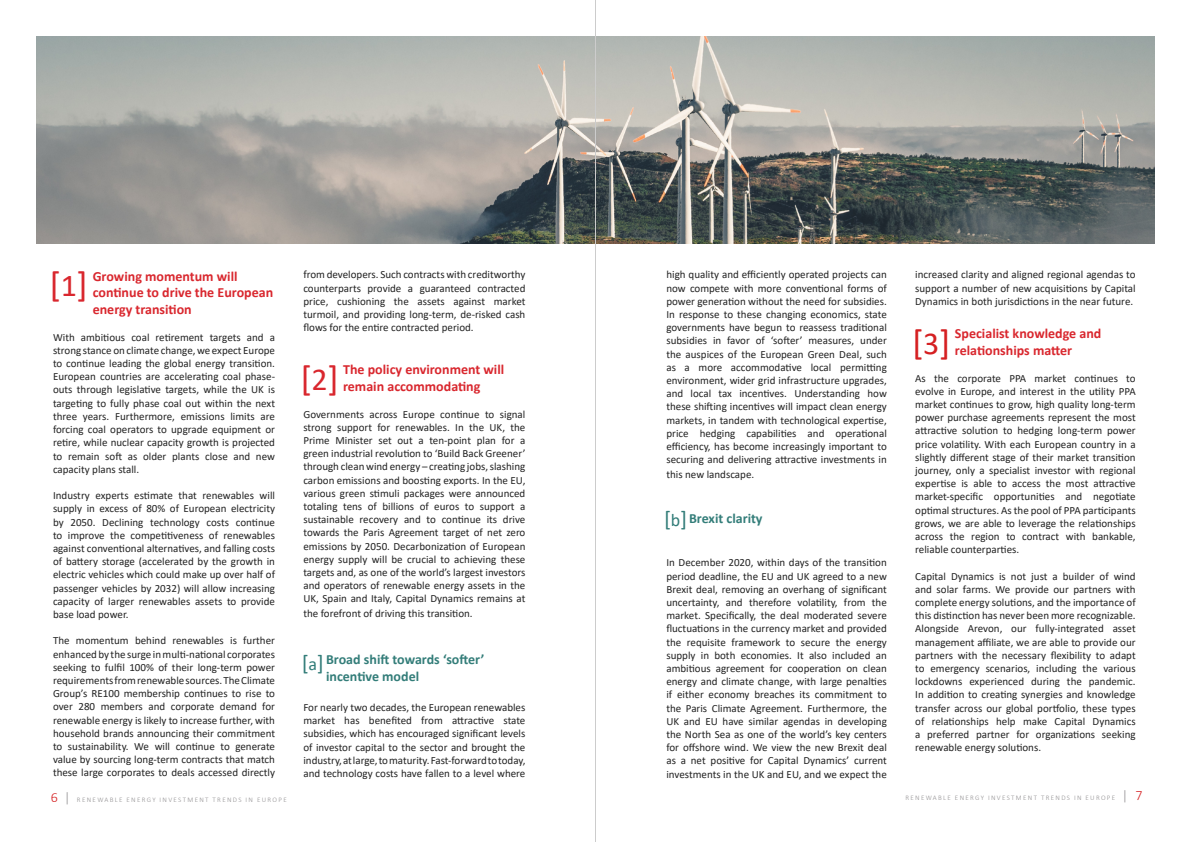
<style>
.page{position:relative;width:1191px;height:842px;background:#fff}
.page>*{position:absolute;margin:0;border:0;box-sizing:border-box;transform-origin:0 0}
.t1{font:36px "Calibri";color:#d9272e}
.t2{font:36px "Calibri";color:#d52022}
.t3{font:22px "Calibri";color:#337d79}
.t4{font:700 14px/16.8px "Calibri";color:#d9272e}
.t5{font:700 14px/16.8px "Calibri";color:#337d79}
.t6{font:11px/13.2px "Calibri";color:#222;text-align:justify}
.t7{font:300 7px "Calibri";letter-spacing:.19em;color:#929092}
.s1{font-size:32px}
.s2{font-size:18px}
.s3{font-size:14px;color:#d52022}
.s4{font-size:14px}
</style>
<div class="page">
<img style="left:36px;top:36px;width:1118px;height:207px">
<hr style="left:595px;top:0;width:1px;height:842px;background:#ccc">
<p class="t4" style="left:93px;top:267px;width:182px">Growing momentum will continue to drive the European energy transition</p>
<p class="t6" style="left:53px;top:330px;width:223px">With ambitious coal retirement targets and a strong stance on climate change, we expect Europe to continue leading the global energy transition.<br>European countries are accelerating coal phase&shy;outs through legislative targets, while the UK is targeting to fully phase coal out within the next three years. Furthermore, emissions limits are forcing coal operators to upgrade equipment or retire, while nuclear capacity growth is projected to remain soft as older plants close and new capacity plans stall.</p>
<p class="t6" style="left:53px;top:489px;width:223px">Industry experts estimate that renewables will supply in excess of 80% of European electricity by 2050. Declining technology costs continue to improve the competitiveness of renewables against conventional alternatives, and falling costs of battery storage (accelerated by the growth in electric vehicles which could make up over half of passenger vehicles by 2032) will allow increasing capacity of larger renewables assets to provide base load power.</p>
<p class="t6" style="left:53px;top:634px;width:223px">The momentum behind renewables is further enhanced by the surge in multi-national corporates seeking to fulfil 100% of their long-term power requirements from renewable sources. The Climate Group’s RE100 membership continues to rise to over 280 members and corporate demand for renewable energy is likely to increase further, with household brands announcing their commitment to sustainability. We will continue to generate value by sourcing long-term contracts that match these large corporates to deals accessed directly</p>
<h1 class="t1" style="left:50px;top:259px;width:40px">[<span class="s1">1</span>]</h1>
<p class="t6" style="left:303px;top:268px;width:223px">from developers. Such contracts with creditworthy counterparts provide a guaranteed contracted price, cushioning the assets against market turmoil, and providing long-term, de-risked cash flows for the entire contracted period.</p>
<p class="t4" style="left:343px;top:361px;width:163px">The policy environment will remain accommodating</p>
<p class="t6" style="left:303px;top:407px;width:223px">Governments across Europe continue to signal strong support for renewables. In the UK, the Prime Minister set out a ten-point plan for a green industrial revolution to ‘Build Back Greener’ through clean wind energy – creating jobs, slashing carbon emissions and boosting exports. In the EU, various green stimuli packages were announced totaling tens of billions of euros to support a sustainable recovery and to continue its drive towards the Paris Agreement target of net zero emissions by 2050. Decarbonization of European energy supply will be crucial to achieving these targets and, as one of the world’s largest investors and operators of renewable energy assets in the UK, Spain and Italy, Capital Dynamics remains at</p>
<p class="t6" style="left:303px;top:607px;width:171px">the forefront of driving this transition.</p>
<p class="t5" style="left:326px;top:651px;width:160px">Broad shift towards ‘softer’ incentive model</p>
<p class="t6" style="left:303px;top:700px;width:223px">For nearly two decades, the European renewables market has benefited from attractive state subsidies, which has encouraged significant levels of investor capital to the sector and brought the industry, at large, to maturity. Fast-forward to today, and technology costs have fallen to a level where</p>
<h1 class="t1" style="left:300px;top:353px;width:40px">[<span class="s1">2</span>]</h1>
<h2 class="t3" style="left:302px;top:647px;width:24px">[<span class="s2">a</span>]</h2>
<p class="t6" style="left:666px;top:268px;width:222px">high quality and efficiently operated projects can now compete with more conventional forms of power generation without the need for subsidies.<br>In response to these changing economics, state governments have begun to reassess traditional subsidies in favor of ‘softer’ measures, under the auspices of the European Green Deal, such as a more accommodative local permitting environment, wider grid infrastructure upgrades, and local tax incentives. Understanding how these shifting incentives will impact clean energy markets, in tandem with technological expertise, price hedging capabilities and operational efficiency, has become increasingly important to securing and delivering attractive investments in</p>
<p class="t6" style="left:666px;top:468px;width:89px">this new landscape.</p>
<p class="t5" style="left:689px;top:510px;width:75px">Brexit clarity</p>
<p class="t6" style="left:666px;top:556px;width:222px">In December 2020, within days of the transition period deadline, the EU and UK agreed to a new Brexit deal, removing an overhang of significant uncertainty, and therefore volatility, from the market. Specifically, the deal moderated severe fluctuations in the currency market and provided the requisite framework to secure the energy supply in both economies. It also included an ambitious agreement for cooperation on clean energy and climate change, with large penalties if either economy breaches its commitment to the Paris Climate Agreement. Furthermore, the UK and EU have similar agendas in developing the North Sea as one of the world’s key centers for offshore wind. We view the new Brexit deal as a net positive for Capital Dynamics’ current investments in the UK and EU, and we expect the</p>
<h2 class="t3" style="left:664px;top:504px;width:24px">[<span class="s2">b</span>]</h2>
<p class="t6" style="left:915px;top:268px;width:222px">increased clarity and aligned regional agendas to support a number of new acquisitions by Capital Dynamics in both jurisdictions in the near future.</p>
<p class="t4" style="left:955px;top:325px;width:148px">Specialist knowledge and relationships matter</p>
<p class="t6" style="left:915px;top:371px;width:222px">As the corporate PPA market continues to evolve in Europe, and interest in the utility PPA market continues to grow, high quality long-term power purchase agreements represent the most attractive solution to hedging long-term power price volatility. With each European country in a slightly different stage of their market transition journey, only a specialist investor with regional expertise is able to access the most attractive market-specific opportunities and negotiate optimal structures. As the pool of PPA participants grows, we are able to leverage the relationships across the region to contract with bankable, reliable counterparties.</p>
<p class="t6" style="left:915px;top:569px;width:222px">Capital Dynamics is not just a builder of wind and solar farms. We provide our partners with complete energy solutions, and the importance of this distinction has never been more recognizable.<br>Alongside Arevon, our fully-integrated asset management affiliate, we are able to provide our partners with the necessary flexibility to adapt to emergency scenarios, including the various lockdowns experienced during the pandemic.<br>In addition to creating synergies and knowledge transfer across our global portfolio, these types of relationships help make Capital Dynamics a preferred partner for organizations seeking renewable energy solutions.</p>
<h1 class="t2" style="left:912px;top:317px;width:40px">[<span class="s1">3</span>]</h1>
<p class="t7" style="left:51px;top:795px;width:237px"><span class="s3">6</span> <span class="s4">|</span> RENEWABLE ENERGY INVESTMENT TRENDS IN EUROPE</p>
<p class="t7" style="left:905px;top:793px;width:238px">RENEWABLE ENERGY INVESTMENT TRENDS IN EUROPE <span class="s4">|</span> <span class="s3">7</span></p>
</div>
